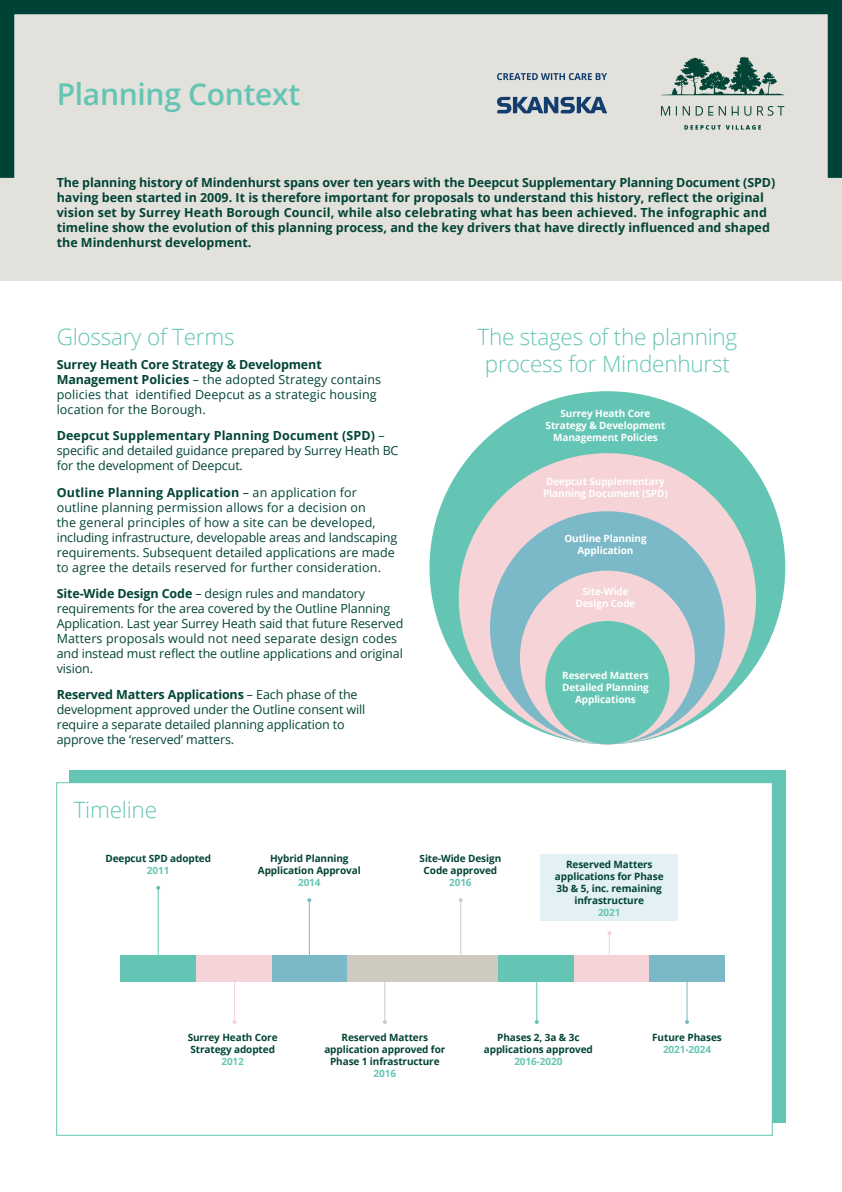
<style>
.page{position:relative;width:842px;height:1192px;background:#fff}
.page>*{position:absolute;margin:0;border:0;box-sizing:border-box;transform-origin:0 0}
.t1{font:600 30px "Open Sans";letter-spacing:-.01em;color:#65c5b4}
.t2{font:300 22.5px/27px "Open Sans";letter-spacing:-.01em;color:#65c5b4;text-align:center}
.t3{font:12.5px/15px "Open Sans";letter-spacing:-.01em;color:#024436}
.t4{font:12.5px/15px "Open Sans";letter-spacing:.01em;color:#024436}
.t5{font:700 12.5px/15px "Open Sans";color:#024436}
.t6{font:700 10px/12px "Open Sans";letter-spacing:-.01em;color:#024436;text-align:center}
.t7{font:700 10px/12px "Open Sans";letter-spacing:-.01em;color:#fff;text-align:center}
.t8{font:700 10px "Open Sans";letter-spacing:-.01em;color:#65c5b4}
.s1{font-weight:700}
</style>
<div class="page">
<div style="left:0;top:0;width:842px;height:281px;background:#e3e1db"></div>
<svg style="left:0;top:0;width:842px;height:178px"></svg>
<div style="left:69px;top:770px;width:716px;height:353px;background:#65c5b4"></div>
<div style="left:56px;top:782px;width:716px;height:354px;background:#fff;border:1px solid #65c5b4"></div>
<div style="left:429px;top:391px;width:356px;height:353px;background:#65c5b4;border-radius:50%"></div>
<div style="left:459px;top:453px;width:297px;height:291px;background:#f5d3d6;border-radius:50%"></div>
<div style="left:490px;top:511px;width:235px;height:233px;background:#7bb9c8;border-radius:50%"></div>
<div style="left:520px;top:571px;width:175px;height:173px;background:#f5d3d6;border-radius:50%"></div>
<div style="left:545px;top:621px;width:124px;height:123px;background:#65c5b4;border-radius:50%"></div>
<div style="left:540px;top:854px;width:138px;height:67px;background:#e4f1f4"></div>
<div style="left:120px;top:955px;width:76px;height:27px;background:#65c5b4"></div>
<div style="left:423px;top:955px;width:75px;height:27px;background:#cecac0"></div>
<div style="left:272px;top:955px;width:75px;height:27px;background:#7bb9c8"></div>
<div style="left:574px;top:955px;width:75px;height:27px;background:#f5d3d6"></div>
<div style="left:196px;top:955px;width:76px;height:27px;background:#f5d3d6"></div>
<div style="left:498px;top:955px;width:76px;height:27px;background:#65c5b4"></div>
<div style="left:347px;top:955px;width:76px;height:27px;background:#cecac0"></div>
<div style="left:649px;top:955px;width:76px;height:27px;background:#7bb9c8"></div>
<hr style="left:158px;top:888px;width:1px;height:71px;background:#65c5b4">
<svg style="left:156px;top:886px;width:4px;height:4px"></svg>
<hr style="left:384px;top:968px;width:1px;height:54px;background:#cecac0">
<svg style="left:383px;top:1020px;width:4px;height:4px"></svg>
<hr style="left:536px;top:968px;width:1px;height:54px;background:#65c5b4">
<svg style="left:535px;top:1020px;width:4px;height:4px"></svg>
<hr style="left:686px;top:968px;width:1px;height:54px;background:#7bb9c8">
<svg style="left:685px;top:1020px;width:4px;height:4px"></svg>
<hr style="left:234px;top:968px;width:1px;height:54px;background:#f5d3d6">
<svg style="left:233px;top:1020px;width:4px;height:4px"></svg>
<hr style="left:309px;top:900px;width:1px;height:59px;background:#7bb9c8">
<svg style="left:307px;top:898px;width:4px;height:4px"></svg>
<hr style="left:460px;top:900px;width:1px;height:59px;background:#cecac0">
<svg style="left:459px;top:898px;width:4px;height:4px"></svg>
<svg style="left:607px;top:931px;width:4px;height:24px"></svg>
<svg style="left:497px;top:97px;width:110px;height:16px"></svg>
<svg style="left:497px;top:73px;width:110px;height:7px"></svg>
<h1 class="t1" style="left:57px;top:73px;width:245px">Planning Context</h1>
<p class="t5" style="left:57px;top:175px;width:720px">The planning history of Mindenhurst spans over ten years with the Deepcut Supplementary Planning Document (SPD) having been started in 2009. It is therefore important for proposals to understand this history, reflect the original vision set by Surrey Heath Borough Council, while also celebrating what has been achieved. The infographic and timeline show the evolution of this planning process, and the key drivers that have directly influenced and shaped the Mindenhurst development.</p>
<h2 class="t2" style="left:57px;top:322px;width:179px">Glossary of Terms</h2>
<p class="t4" style="left:57px;top:357px;width:326px"><span class="s1">Surrey Heath Core Strategy &amp; Development Management Policies</span> – the adopted Strategy contains policies that identified Deepcut as a strategic housing location for the Borough.</p>
<p class="t3" style="left:57px;top:428px;width:343px"><span class="s1">Deepcut Supplementary Planning Document (SPD)</span> – specific and detailed guidance prepared by Surrey Heath BC for the development of Deepcut.</p>
<p class="t4" style="left:57px;top:484px;width:342px"><span class="s1">Outline Planning Application</span> – an application for outline planning permission allows for a decision on<br>the general principles of how a site can be developed, including infrastructure, developable areas and landscaping requirements. Subsequent detailed applications are made to agree the details reserved for further consideration.</p>
<p class="t3" style="left:57px;top:586px;width:348px"><span class="s1">Site-Wide Design Code</span> – design rules and mandatory requirements for the area covered by the Outline Planning Application. Last year Surrey Heath said that future Reserved Matters proposals would not need separate design codes and instead must reflect the outline applications and original vision.</p>
<p class="t3" style="left:57px;top:687px;width:310px"><span class="s1">Reserved Matters Applications</span> – Each phase of the development approved under the Outline consent will require a separate detailed planning application to approve the ‘reserved’ matters.</p>
<h2 class="t2" style="left:477px;top:322px;width:261px">The stages of the planning process for Mindenhurst</h2>
<p class="t7" style="left:546px;top:407px;width:121px">Surrey Heath Core<br>Strategy &amp; Development<br>Management Policies</p>
<p class="t7" style="left:543px;top:475px;width:126px;text-align:left">Deepcut Supplementary<br>Planning Document (SPD)</p>
<p class="t7" style="left:564px;top:532px;width:84px">Outline Planning<br>Application</p>
<p class="t7" style="left:575px;top:585px;width:61px">Site-Wide<br>Design Code</p>
<p class="t7" style="left:562px;top:669px;width:88px">Reserved Matters<br>Detailed Planning<br>Applications</p>
<h2 class="t2" style="left:74px;top:796px;width:85px">Timeline</h2>
<p class="t6" style="left:105px;top:852px;width:107px">Deepcut SPD adopted</p>
<p class="t8" style="left:147px;top:863px;width:24px">2011</p>
<p class="t6" style="left:258px;top:852px;width:104px">Hybrid Planning<br>Application Approval</p>
<p class="t8" style="left:298px;top:875px;width:24px">2014</p>
<p class="t6" style="left:420px;top:852px;width:83px">Site-Wide Design<br>Code approved</p>
<p class="t8" style="left:449px;top:875px;width:24px">2016</p>
<p class="t6" style="left:555px;top:858px;width:110px">Reserved Matters applications for Phase<br>3b &amp; 5, inc. remaining infrastructure</p>
<p class="t8" style="left:598px;top:905px;width:24px">2021</p>
<p class="t6" style="left:188px;top:1032px;width:91px;text-align:left">Surrey Heath Core<br>Strategy adopted</p>
<p class="t8" style="left:221px;top:1055px;width:24px">2012</p>
<p class="t6" style="left:324px;top:1032px;width:122px">Reserved Matters application approved for<br>Phase 1 infrastructure</p>
<p class="t8" style="left:374px;top:1067px;width:24px">2016</p>
<p class="t6" style="left:484px;top:1032px;width:111px">Phases 2, 3a &amp; 3c applications approved</p>
<p class="t8" style="left:514px;top:1055px;width:50px">2016-2020</p>
<p class="t6" style="left:652px;top:1032px;width:71px">Future Phases</p>
<p class="t8" style="left:663px;top:1043px;width:50px">2021-2024</p>
</div>
